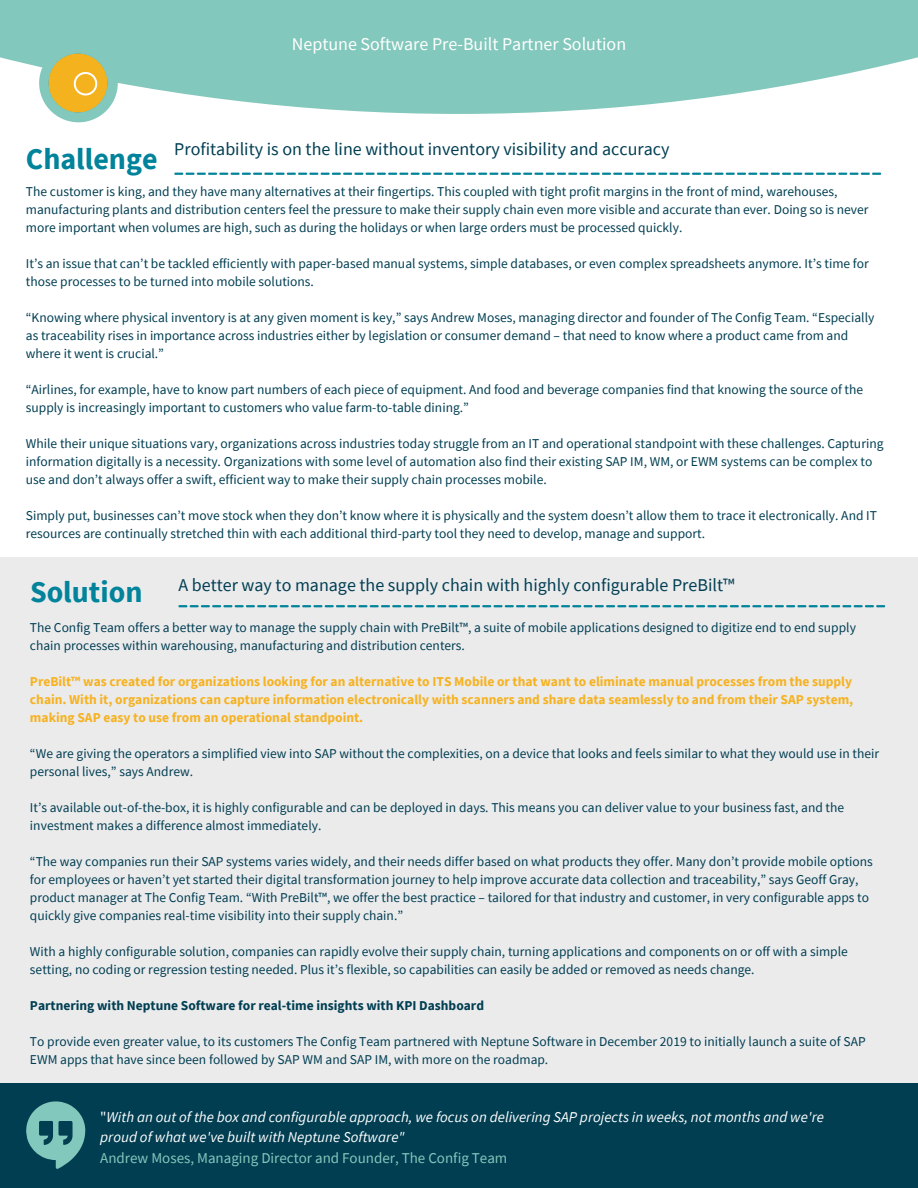
<style>
.page{position:relative;width:918px;height:1188px;background:#fff}
.page>*{position:absolute;margin:0;border:0;box-sizing:border-box;transform-origin:0 0}
.t1{font:700 30px "Source Sans Pro";color:#00839b}
.t2{font:18px "Source Sans Pro";color:#013e52}
.t3{font:18px "Source Sans Pro";color:#fff}
.t4{font:italic 15px/20.2px "Source Sans Pro";color:#fff}
.t5{font:15px "Source Sans Pro";color:#83c8bc}
.t6{font:13.5px/18px "Source Sans Pro";color:#013e52}
.t7{font:700 13.5px/18px "Source Sans Pro";color:#f6b221;text-align:justify}
.t8{font:700 13.5px "Source Sans Pro";color:#013e52}
.s1{font-style:normal}
</style>
<div class="page">
<svg style="left:0;top:0;width:918px;height:114px;background:#94cfc5"></svg>
<svg style="left:39px;top:44px;width:79px;height:78px"></svg>
<img style="left:48px;top:52px;width:61px;height:61px">
<svg style="left:174px;top:173px;width:707px;height:2px"></svg>
<div style="left:0;top:557px;width:918px;height:526px;background:#ebebec"></div>
<svg style="left:178px;top:605px;width:707px;height:2px"></svg>
<div style="left:0;top:1083px;width:918px;height:105px;background:#013e52"></div>
<svg style="left:26px;top:1101px;width:59px;height:68px"></svg>
<p class="t3" style="left:292px;top:33px;width:336px">Neptune Software Pre-Built Partner Solution</p>
<p class="t1" style="left:26px;top:140px;width:133px">Challenge</p>
<p class="t2" style="left:174px;top:137px;width:497px">Profitability is on the line without inventory visibility and accuracy</p>
<p class="t6" style="left:26px;top:182px;width:844px">The customer is king, and they have many alternatives at their fingertips. This coupled with tight profit margins in the front of mind, warehouses, manufacturing plants and distribution centers feel the pressure to make their supply chain even more visible and accurate than ever. Doing so is never more important when volumes are high, such as during the holidays or when large orders must be processed quickly.</p>
<p class="t6" style="left:26px;top:254px;width:844px">It’s an issue that can’t be tackled efficiently with paper-based manual systems, simple databases, or even complex spreadsheets anymore. It’s time for those processes to be turned into mobile solutions.</p>
<p class="t6" style="left:26px;top:308px;width:850px">“Knowing where physical inventory is at any given moment is key,” says Andrew Moses, managing director and founder of The Config Team. “Especially as traceability rises in importance across industries either by legislation or consumer demand – that need to know where a product came from and where it went is crucial.”</p>
<p class="t6" style="left:26px;top:380px;width:839px">“Airlines, for example, have to know part numbers of each piece of equipment. And food and beverage companies find that knowing the source of the supply is increasingly important to customers who value farm-to-table dining.”</p>
<p class="t6" style="left:26px;top:434px;width:859px">While their unique situations vary, organizations across industries today struggle from an IT and operational standpoint with these challenges. Capturing information digitally is a necessity. Organizations with some level of automation also find their existing SAP IM, WM, or EWM systems can be complex to use and don’t always offer a swift, efficient way to make their supply chain processes mobile.</p>
<p class="t6" style="left:26px;top:506px;width:853px">Simply put, businesses can’t move stock when they don’t know where it is physically and the system doesn’t allow them to trace it electronically. And IT resources are continually stretched thin with each additional third-party tool they need to develop, manage and support.</p>
<p class="t1" style="left:30px;top:572px;width:114px">Solution</p>
<p class="t2" style="left:178px;top:573px;width:558px">A better way to manage the supply chain with highly configurable PreBilt™</p>
<p class="t6" style="left:30px;top:618px;width:828px">The Config Team offers a better way to manage the supply chain with PreBilt™, a suite of mobile applications designed to digitize end to end supply chain processes within warehousing, manufacturing and distribution centers.</p>
<p class="t7" style="left:30px;top:672px;width:825px">PreBilt™ was created for organizations looking for an alternative to ITS Mobile or that want to eliminate manual processes from the supply chain. With it, organizations can capture information electronically with scanners and share data seamlessly to and from their SAP system, making SAP easy to use from an operational standpoint.</p>
<p class="t6" style="left:30px;top:744px;width:851px">“We are giving the operators a simplified view into SAP without the complexities, on a device that looks and feels similar to what they would use in their personal lives,” says Andrew.</p>
<p class="t6" style="left:30px;top:798px;width:816px">It’s available out-of-the-box, it is highly configurable and can be deployed in days. This means you can deliver value to your business fast, and the investment makes a difference almost immediately.</p>
<p class="t6" style="left:30px;top:852px;width:844px">“The way companies run their SAP systems varies widely, and their needs differ based on what products they offer. Many don’t provide mobile options for employees or haven’t yet started their digital transformation journey to help improve accurate data collection and traceability,” says Geoff Gray, product manager at The Config Team. “With PreBilt™, we offer the best practice – tailored for that industry and customer, in very configurable apps to quickly give companies real-time visibility into their supply chain.”</p>
<p class="t6" style="left:30px;top:942px;width:819px">With a highly configurable solution, companies can rapidly evolve their supply chain, turning applications and components on or off with a simple setting, no coding or regression testing needed. Plus it’s flexible, so capabilities can easily be added or removed as needs change.</p>
<p class="t8" style="left:30px;top:996px;width:456px">Partnering with Neptune Software for real-time insights with KPI Dashboard</p>
<p class="t6" style="left:30px;top:1032px;width:837px">To provide even greater value, to its customers The Config Team partnered with Neptune Software in December 2019 to initially launch a suite of SAP<br>EWM apps that have since been followed by SAP WM and SAP IM, with more on the roadmap.</p>
<p class="t4" style="left:100px;top:1107px;width:725px"><span class="s1">"</span>With an out of the box and configurable approach, we focus on delivering SAP projects in weeks, not months and we're proud of what we've built with Neptune Software"</p>
<p class="t5" style="left:100px;top:1148px;width:409px">Andrew Moses, Managing Director and Founder, The Config Team</p>
</div>
